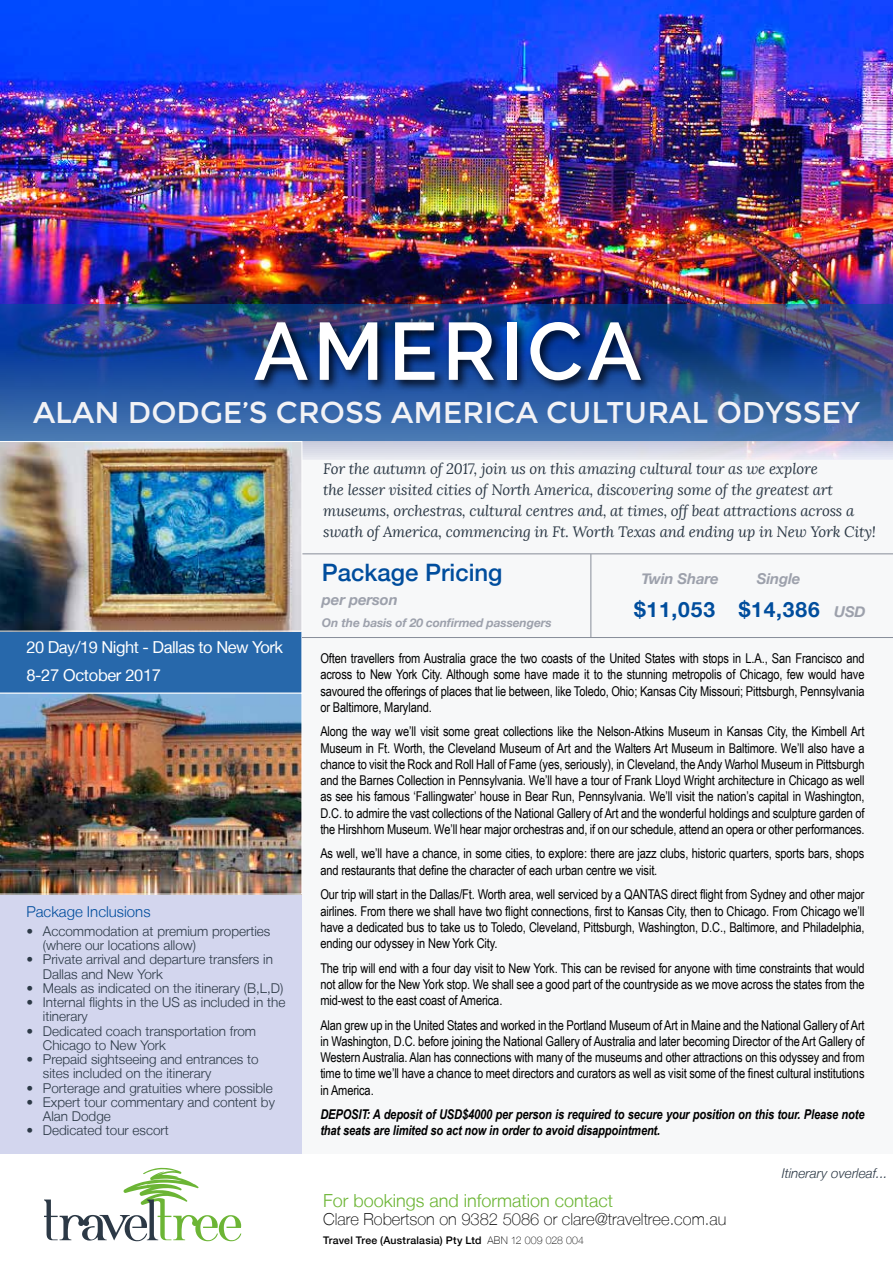
<style>
.page{position:relative;width:893px;height:1263px;background:#fff}
.page>*{position:absolute;margin:0;border:0;box-sizing:border-box;transform-origin:0 0}
.t1{font:600 81px "Raleway";letter-spacing:.06em;color:#fff}
.t2{font:30px "Montserrat";color:#f2f2f5}
.t3{font:500 24px "Helvetica Neue LT";color:#004d9d}
.t4{font:700 21px "Helvetica Neue";letter-spacing:.04em;color:#004d9d}
.t5{font:300 18px "Helvetica Neue LT";color:#6cb535}
.t6{font:100 16.5px "Helvetica Neue LT";color:#000}
.t7{font:16.5px/28.3px "Helvetica Neue LT";letter-spacing:-.03em;color:#fff}
.t8{font:italic 15px/21px "Lora";letter-spacing:-.01em;color:#2c3946}
.t9{font:italic 700 15px "Helvetica Neue";letter-spacing:-.01em;color:#9da1ac}
.t10{font:300 15px "Helvetica Neue LT";color:#004d9d}
.t11{font:13.5px/16.2px "Arial Narrow";letter-spacing:-.01em;color:#000;text-align:justify}
.t12{font:300 13.5px/14.2px "Helvetica Neue LT";color:#2c3946}
.t13{font:italic 700 13.5px/16.2px "Arial Narrow";letter-spacing:-.01em;color:#000}
.t14{font:italic 300 13.5px "Helvetica Neue LT";color:#2c3946}
.t15{font:italic 700 12px "Helvetica Neue";letter-spacing:-.01em;color:#9da1ac}
.t16{font:500 10.5px "Helvetica Neue LT";letter-spacing:.02em;color:#000}
.s1{font-weight:100}
</style>
<div class="page">
<div style="left:0;top:256px;width:893px;height:897px;background:#f7f8f9"></div>
<div style="left:0;top:631px;width:302px;height:62px;background:#2768ab"></div>
<div style="left:0;top:894px;width:302px;height:259px;background:#d3d6ee"></div>
<img style="left:0;top:0;width:893px;height:460px">
<svg style="left:45px;top:1168px;width:196px;height:73px"></svg>
<hr style="left:302px;top:554px;width:591px;height:1px;background:#878d99">
<img style="left:0;top:693px;width:302px;height:201px">
<img style="left:0;top:441px;width:302px;height:190px">
<hr style="left:302px;top:637px;width:591px;height:1px;background:#878d99">
<img style="left:0;top:304px;width:893px;height:137px">
<div style="left:251px;top:318px;width:401px;height:75px;background:#000;opacity:.81"></div>
<hr style="left:591px;top:554px;width:1px;height:84px;background:#878d99">
<h1 class="t1" style="left:254px;top:305px;width:389px">AMERICA</h1>
<h2 class="t2" style="left:33px;top:395px;width:828px">ALAN DODGE’S CROSS AMERICA CULTURAL ODYSSEY</h2>
<p class="t8" style="left:323px;top:458px;width:554px">For the autumn of 2017, join us on this amazing cultural tour as we explore<br>the lesser visited cities of North America, discovering some of the greatest art museums, orchestras, cultural centres and, at times, off beat attractions across a swath of America, commencing in Ft. Worth Texas and ending up in New York City!</p>
<p class="t7" style="left:26px;top:633px;width:258px">20 Day/19 Night - Dallas to New York<br>8-27 October 2017</p>
<p class="t10" style="left:26px;top:903px;width:126px">Package Inclusions</p>
<p class="t12" style="left:43px;top:924px;width:229px;text-indent:-16px">• Accommodation at premium properties (where our locations allow)</p>
<p class="t12" style="left:43px;top:952px;width:232px;text-indent:-16px">• Private arrival and departure transfers in<br>Dallas and New York</p>
<p class="t12" style="left:26px;top:981px;width:259px">• Meals as indicated on the itinerary (B,L,D)</p>
<p class="t12" style="left:43px;top:995px;width:244px;text-indent:-16px">• Internal flights in the US as included in the itinerary</p>
<p class="t12" style="left:43px;top:1023px;width:215px;text-indent:-16px">• Dedicated coach transportation from<br>Chicago to New York</p>
<p class="t12" style="left:43px;top:1052px;width:217px;text-indent:-16px">• Prepaid sightseeing and entrances to sites included on the itinerary</p>
<p class="t12" style="left:26px;top:1080px;width:248px">• Porterage and gratuities where possible</p>
<p class="t12" style="left:43px;top:1095px;width:234px;text-indent:-16px">• Expert tour commentary and content by<br>Alan Dodge</p>
<p class="t12" style="left:26px;top:1123px;width:144px">• Dedicated tour escort</p>
<h3 class="t3" style="left:322px;top:558px;width:182px">Package Pricing</h3>
<p class="t9" style="left:641px;top:567px;width:79px">Twin Share</p>
<p class="t9" style="left:757px;top:567px;width:45px">Single</p>
<p class="t9" style="left:322px;top:587px;width:77px">per person</p>
<h3 class="t4" style="left:634px;top:593px;width:187px">$11,053 $14,386</h3>
<p class="t9" style="left:834px;top:600px;width:33px">USD</p>
<p class="t15" style="left:322px;top:614px;width:231px">On the basis of 20 confirmed passengers</p>
<p class="t11" style="left:320px;top:650px;width:546px">Often travellers from Australia grace the two coasts of the United States with stops in L.A., San Francisco and across to New York City. Although some have made it to the stunning metropolis of Chicago, few would have savoured the offerings of places that lie between, like Toledo, Ohio; Kansas City Missouri; Pittsburgh, Pennsylvania or Baltimore, Maryland.</p>
<p class="t11" style="left:320px;top:723px;width:546px">Along the way we’ll visit some great collections like the Nelson-Atkins Museum in Kansas City, the Kimbell Art Museum in Ft. Worth, the Cleveland Museum of Art and the Walters Art Museum in Baltimore. We’ll also have a chance to visit the Rock and Roll Hall of Fame (yes, seriously), in Cleveland, the Andy Warhol Museum in Pittsburgh and the Barnes Collection in Pennsylvania. We’ll have a tour of Frank Lloyd Wright architecture in Chicago as well as see his famous ‘Fallingwater’ house in Bear Run, Pennsylvania. We’ll visit the nation’s capital in Washington, D.C. to admire the vast collections of the National Gallery of Art and the wonderful holdings and sculpture garden of the Hirshhorn Museum. We’ll hear major orchestras and, if on our schedule, attend an opera or other performances.</p>
<p class="t11" style="left:320px;top:845px;width:546px">As well, we’ll have a chance, in some cities, to explore: there are jazz clubs, historic quarters, sports bars, shops and restaurants that define the character of each urban centre we visit.</p>
<p class="t11" style="left:320px;top:886px;width:546px">Our trip will start in the Dallas/Ft. Worth area, well serviced by a QANTAS direct flight from Sydney and other major airlines. From there we shall have two flight connections, first to Kansas City, then to Chicago. From Chicago we’ll have a dedicated bus to take us to Toledo, Cleveland, Pittsburgh, Washington, D.C., Baltimore, and Philadelphia, ending our odyssey in New York City.</p>
<p class="t11" style="left:320px;top:959px;width:546px">The trip will end with a four day visit to New York. This can be revised for anyone with time constraints that would not allow for the New York stop. We shall see a good part of the countryside as we move across the states from the mid-west to the east coast of America.</p>
<p class="t11" style="left:320px;top:1016px;width:546px">Alan grew up in the United States and worked in the Portland Museum of Art in Maine and the National Gallery of Art in Washington, D.C. before joining the National Gallery of Australia and later becoming Director of the Art Gallery of Western Australia. Alan has connections with many of the museums and other attractions on this odyssey and from time to time we’ll have a chance to meet directors and curators as well as visit some of the finest cultural institutions in America.</p>
<p class="t13" style="left:320px;top:1106px;width:546px">DEPOSIT: A deposit of USD$4000 per person is required to secure your position on this tour. Please note that seats are limited so act now in order to avoid disappointment.</p>
<h3 class="t5" style="left:323px;top:1189px;width:292px">For bookings and information contact</h3>
<p class="t6" style="left:323px;top:1210px;width:405px">Clare Robertson on 9382 5086 or clare@traveltree.com.au</p>
<p class="t16" style="left:323px;top:1234px;width:262px">Travel Tree (Australasia) Pty Ltd <span class="s1">ABN 12 009 028 004</span></p>
<p class="t14" style="left:782px;top:1165px;width:107px">Itinerary overleaf...</p>
</div>
